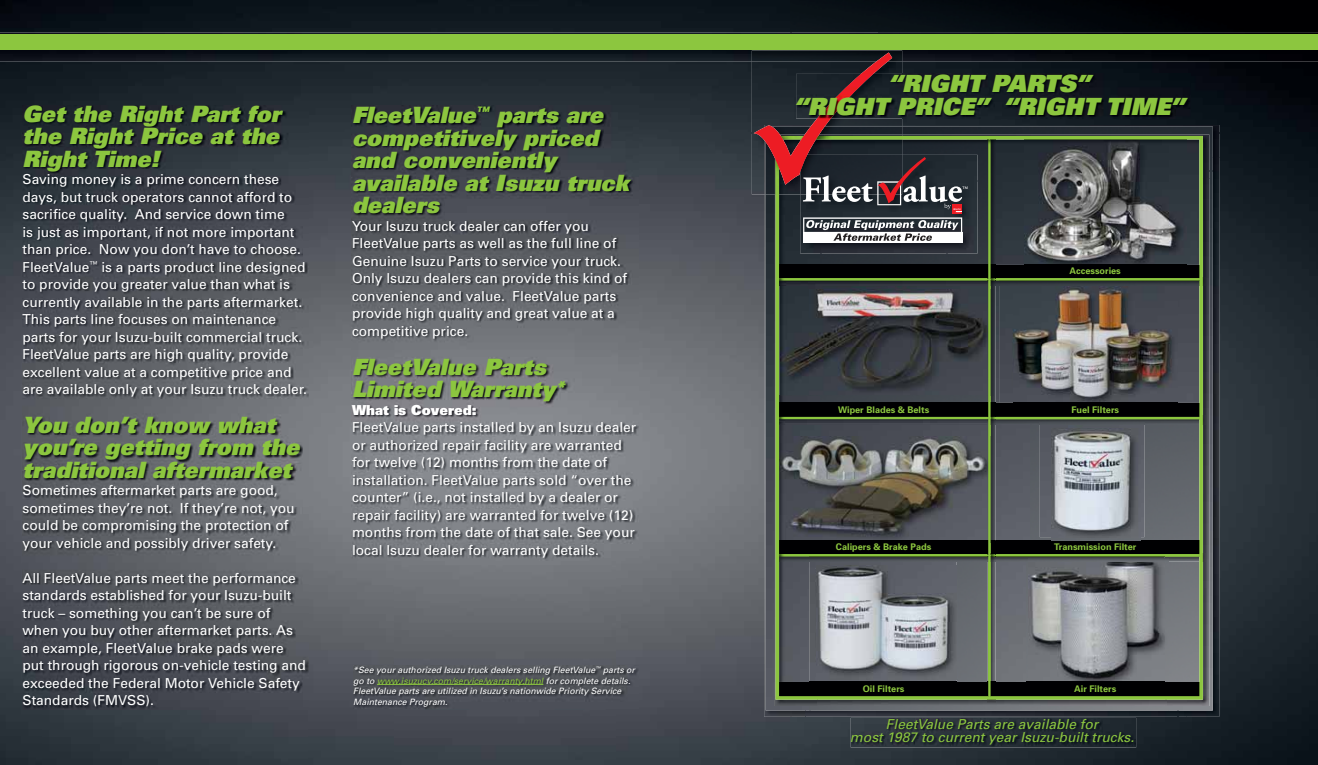
<style>
.page{position:relative;width:1318px;height:765px;background:#fff}
.page>*{position:absolute;margin:0;border:0;box-sizing:border-box;transform-origin:0 0}
.t1{font:italic 900 23.75px/23.8px "Univers";color:#8cc63f;text-align:center}
.t2{font:italic 900 22.5px/22.5px "Univers";color:#8cc63f}
.t3{font:13.75px/17.5px "Univers";color:#fff}
.t4{font:italic 13.75px/13.8px "Univers";color:#8cc63f;text-align:center}
.t5{font:900 13.75px "Univers";color:#fff}
.t6{font:700 9.12px "Univers";color:#8cc63f}
.t7{font:italic 8.75px/10.5px "Univers";color:#fff}
.s1{color:#8cc63f}
</style>
<div class="page">
<img style="left:0;top:0;width:790px;height:133px">
<img style="left:790px;top:0;width:528px;height:32px">
<img style="left:967px;top:62px;width:351px;height:71px">
<img style="left:0;top:133px;width:43px;height:632px">
<img style="left:307px;top:133px;width:88px;height:632px">
<img style="left:615px;top:133px;width:175px;height:632px">
<img style="left:1187px;top:133px;width:131px;height:632px">
<img style="left:395px;top:560px;width:220px;height:205px">
<img style="left:43px;top:709px;width:264px;height:56px">
<img style="left:790px;top:717px;width:397px;height:48px">
<img style="left:22px;top:105px;width:287px;height:604px">
<img style="left:351px;top:106px;width:287px;height:454px">
<img style="left:0;top:32px;width:1318px;height:30px">
<div style="left:0;top:34px;width:1318px;height:16px;background:#8cc63f"></div>
<img style="left:851px;top:718px;width:285px;height:30px">
<img style="left:887px;top:718px;width:212px;height:11px">
<img style="left:967px;top:125px;width:252px;height:32px">
<img style="left:1178px;top:157px;width:41px;height:560px">
<img style="left:764px;top:241px;width:41px;height:476px">
<img style="left:805px;top:711px;width:373px;height:6px">
<img style="left:967px;top:126px;width:245px;height:45px">
<img style="left:765px;top:241px;width:45px;height:470px">
<img style="left:1168px;top:171px;width:44px;height:540px">
<img style="left:810px;top:706px;width:358px;height:5px">
<img style="left:967px;top:134px;width:242px;height:44px">
<img style="left:774px;top:241px;width:43px;height:465px">
<img style="left:1166px;top:178px;width:43px;height:528px">
<img style="left:817px;top:700px;width:349px;height:6px">
<svg style="left:1203px;top:277px;width:2px;height:8px"></svg>
<svg style="left:1203px;top:416px;width:2px;height:8px"></svg>
<svg style="left:1203px;top:553px;width:2px;height:8px"></svg>
<svg style="left:987px;top:700px;width:8px;height:2px"></svg>
<svg style="left:775px;top:136px;width:428px;height:564px;background:#585c5a"></svg>
<img style="left:752px;top:50px;width:150px;height:144px">
<img style="left:967px;top:74px;width:224px;height:44px">
<img style="left:800px;top:155px;width:177px;height:98px">
<div style="left:803px;top:232px;width:159px;height:11px;background:#fff"></div>
<svg style="left:753px;top:52px;width:214px;height:189px;background:#3f383c"></svg>
<img style="left:353px;top:666px;width:285px;height:43px">
<hr style="left:377px;top:684px;width:166px;height:1px;background:#8cc63f">
<h2 class="t2" style="left:22px;top:104px;width:260px;text-align:justify">Get the Right Part for the Right Price at the Right Time!</h2>
<p class="t3" style="left:22px;top:172px;width:286px">Saving money is a prime concern these days, but truck operators cannot afford to sacrifice quality. And service down time<br>is just as important, if not more important than price. Now you don’t have to choose.<br>FleetValue<sup>™</sup> is a parts product line designed to provide you greater value than what is currently available in the parts aftermarket.<br>This parts line focuses on maintenance parts for your Isuzu-built commercial truck.<br>FleetValue parts are high quality, provide excellent value at a competitive price and are available only at your Isuzu truck dealer.</p>
<h2 class="t2" style="left:22px;top:416px;width:278px">You don’t know what you’re getting from the traditional aftermarket</h2>
<p class="t3" style="left:22px;top:483px;width:273px">Sometimes aftermarket parts are good, sometimes they’re not. If they’re not, you could be compromising the protection of your vehicle and possibly driver safety.</p>
<p class="t3" style="left:22px;top:571px;width:285px">All FleetValue parts meet the performance standards established for your Isuzu-built truck – something you can’t be sure of when you buy other aftermarket parts. As an example, FleetValue brake pads were put through rigorous on-vehicle testing and exceeded the Federal Motor Vehicle Safety Standards (FMVSS).</p>
<h2 class="t2" style="left:352px;top:106px;width:278px">FleetValue<sup>™</sup> parts are competitively priced and conveniently available at Isuzu truck dealers</h2>
<p class="t3" style="left:352px;top:219px;width:277px">Your Isuzu truck dealer can offer you FleetValue parts as well as the full line of Genuine Isuzu Parts to service your truck.<br>Only Isuzu dealers can provide this kind of convenience and value. FleetValue parts provide high quality and great value at a competitive price.</p>
<h2 class="t2" style="left:352px;top:357px;width:213px">FleetValue Parts<br>Limited Warranty*</h2>
<p class="t5" style="left:352px;top:405px;width:126px">What is Covered:</p>
<p class="t3" style="left:352px;top:420px;width:286px">FleetValue parts installed by an Isuzu dealer or authorized repair facility are warranted for twelve (12) months from the date of installation. FleetValue parts sold “over the counter” (i.e., not installed by a dealer or repair facility) are warranted for twelve (12) months from the date of that sale. See your local Isuzu dealer for warranty details.</p>
<p class="t7" style="left:353px;top:665px;width:283px">*See your authorized Isuzu truck dealers selling FleetValue<sup>™</sup> parts or go to <span class="s1">www.isuzucv.com/service/warranty.html</span> for complete details.<br>FleetValue parts are utilized in Isuzu’s nationwide Priority Service Maintenance Program.</p>
<h1 class="t1" style="left:793px;top:74px;width:392px">“RIGHT PARTS”<br>“RIGHT PRICE” “RIGHT TIME”</h1>
<p class="t6" style="left:1069px;top:268px;width:53px">Accessories</p>
<p class="t6" style="left:838px;top:406px;width:93px">Wiper Blades &amp; Belts</p>
<p class="t6" style="left:1071px;top:406px;width:49px">Fuel Filters</p>
<p class="t6" style="left:836px;top:544px;width:97px">Calipers &amp; Brake Pads</p>
<p class="t6" style="left:1054px;top:544px;width:84px">Transmission Filter</p>
<p class="t6" style="left:863px;top:685px;width:43px">Oil Filters</p>
<p class="t6" style="left:1074px;top:685px;width:44px">Air Filters</p>
<p class="t4" style="left:850px;top:718px;width:286px">FleetValue Parts are available for<br>most 1987 to current year Isuzu-built trucks.</p>
</div>
